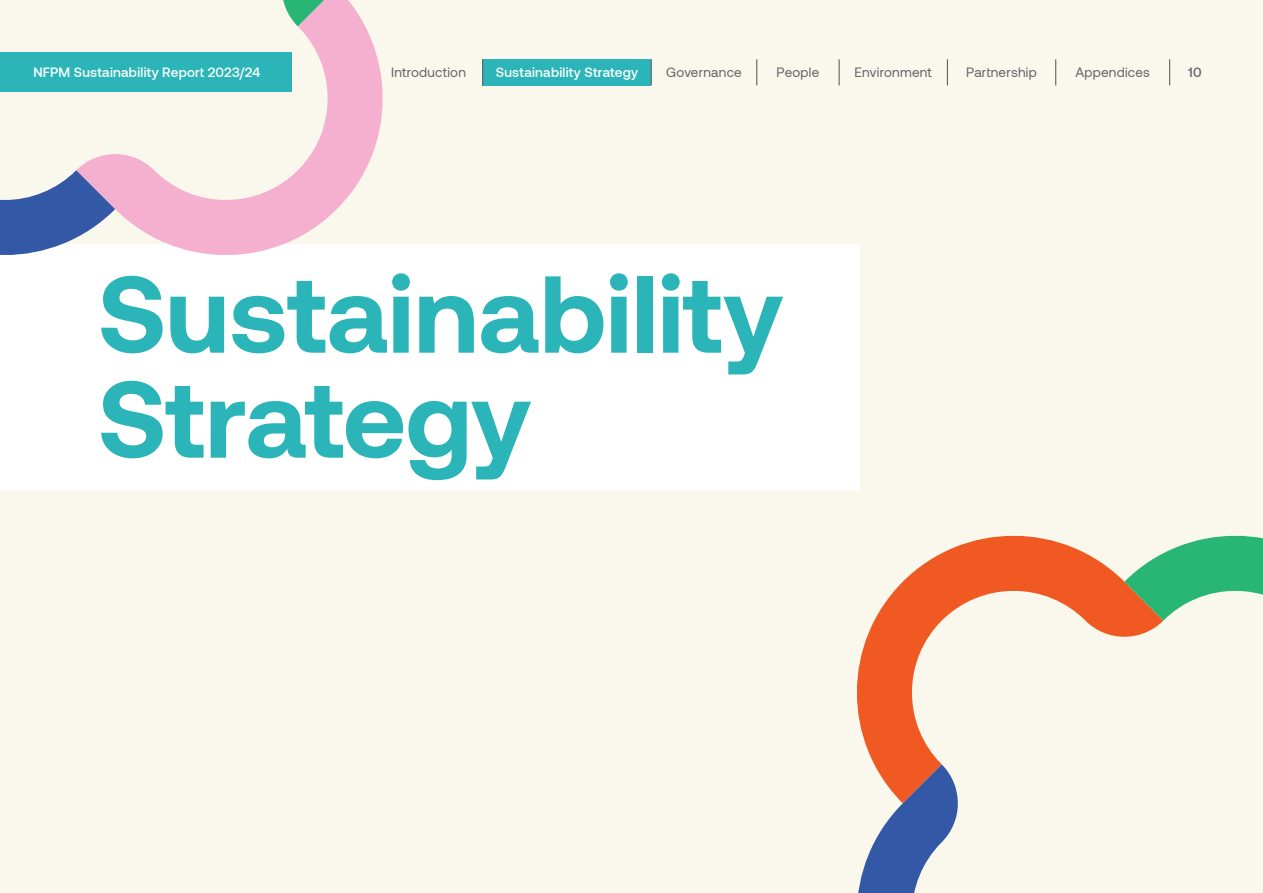
<style>
.page{position:relative;width:1263px;height:893px;background:#faf7ed}
.page>*{position:absolute;margin:0;border:0;box-sizing:border-box;transform-origin:0 0}
.Title_Mega_white_sha{font:700 108.9px/105px "Aeonik";color:#2bb5b8}
.t1{font:13.5px "Aeonik";letter-spacing:.015em;color:#636366}
.t2{font:500 13.5px "Aeonik";letter-spacing:.02em;color:#fff}
.t3{font:500 13.5px "Aeonik";color:#636366}
</style>
<div class="page">
<div style="left:483px;top:59px;width:168px;height:26px;background:#2bb5b8"></div>
<svg style="left:482px;top:59px;width:1px;height:26px"></svg>
<svg style="left:651px;top:59px;width:1px;height:26px"></svg>
<svg style="left:756px;top:59px;width:1px;height:26px"></svg>
<hr style="left:838px;top:59px;width:2px;height:26px;background:#636366">
<svg style="left:947px;top:59px;width:1px;height:26px"></svg>
<svg style="left:1055px;top:59px;width:1px;height:26px"></svg>
<svg style="left:1169px;top:59px;width:1px;height:26px"></svg>
<div style="left:0;top:244px;width:859px;height:246px;background:#fff"></div>
<svg style="left:857px;top:535px;width:406px;height:358px"></svg>
<svg style="left:0;top:0;width:383px;height:255px"></svg>
<div style="left:0;top:52px;width:291px;height:39px;background:#2bb5b8"></div>
<p class="t2" style="left:33px;top:65px;width:229px">NFPM Sustainability Report 2023/24</p>
<p class="t1" style="left:391px;top:65px;width:76px">Introduction</p>
<p class="t2" style="left:496px;top:65px;width:144px">Sustainability Strategy</p>
<p class="t1" style="left:666px;top:65px;width:77px">Governance</p>
<p class="t1" style="left:777px;top:65px;width:44px">People</p>
<p class="t1" style="left:855px;top:65px;width:79px">Environment</p>
<p class="t1" style="left:966px;top:65px;width:72px">Partnership</p>
<p class="t1" style="left:1075px;top:65px;width:76px">Appendices</p>
<p class="t3" style="left:1188px;top:65px;width:15px">10</p>
<p class="Title_Mega_white_sha" style="left:98px;top:261px;width:687px">Sustainability<br>Strategy</p>
</div>
